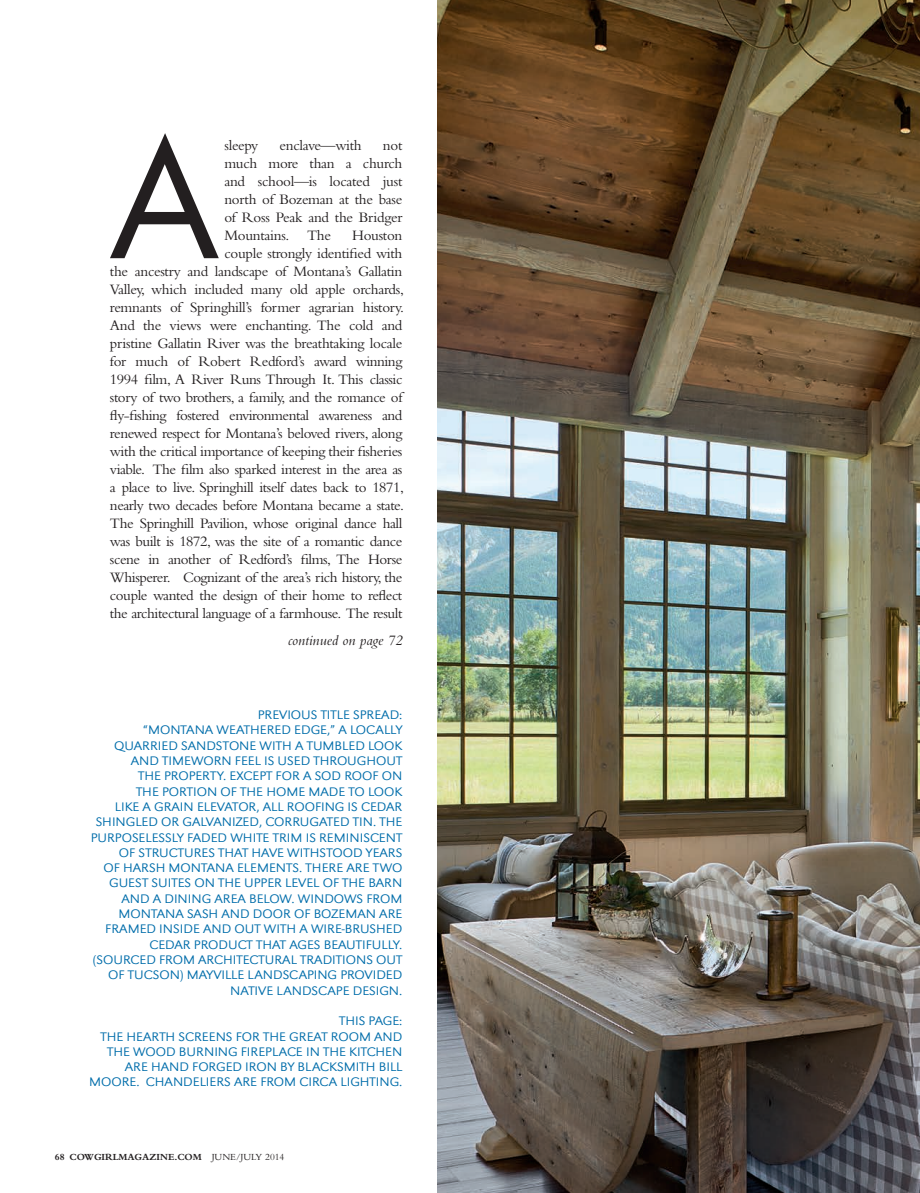
<style>
.page{position:relative;width:920px;height:1193px;background:#fff}
.page>*{position:absolute;margin:0;border:0;box-sizing:border-box;transform-origin:0 0}
.t1{font:158.25px "Futura";color:#231f20}
.t2{font:15px/18px "Bembo";letter-spacing:-.03em;color:#231f20;text-align:justify}
.t3{font:italic 15px "Bembo";color:#231f20}
.t4{font:12.75px/15.3px "URW Grotesk T Ligh Extr Wide";color:#006daa;text-align:right}
.t5{font:700 9.75px "Bembo";color:#231f20}
.s1{font-weight:400}
</style>
<div class="page">
<img style="left:437px;top:0;width:482px;height:1192px">
<h1 class="t1" style="left:109px;top:91px;width:112px">A</h1>
<p class="t2" style="left:224px;top:136px;width:35px">sleepy</p>
<p class="t2" style="left:279px;top:136px;width:83px">enclave—with</p>
<p class="t2" style="left:224px;top:136px;width:179px;text-indent:158px">not much more than a church and school—is located just north of Bozeman at the base of Ross Peak and the Bridger Mountains. The</p>
<p class="t2" style="left:110px;top:226px;width:295px;text-align:right">Houston<br>couple strongly identified with<br>the ancestry and landscape of Montana’s Gallatin Valley, which included many old apple orchards, remnants of Springhill’s former agrarian history.<br>And the views were enchanting. The cold and pristine Gallatin River was the breathtaking locale for much of Robert Redford’s award winning 1994 film, A River Runs Through It. This classic story of two brothers, a family, and the romance of fly-fishing fostered environmental awareness and renewed respect for Montana’s beloved rivers, along with the critical importance of keeping their fisheries viable. The film also sparked interest in the area as a place to live. Springhill itself dates back to 1871, nearly two decades before Montana became a state.<br>The Springhill Pavilion, whose original dance hall was built is 1872, was the site of a romantic dance scene in another of Redford’s films, The Horse Whisperer. Cognizant of the area’s rich history, the couple wanted the design of their home to reflect the architectural language of a farmhouse. The result</p>
<p class="t3" style="left:288px;top:631px;width:116px">continued on page 72</p>
<p class="t4" style="left:91px;top:707px;width:313px">PREVIOUS TITLE SPREAD:<br>“MONTANA WEATHERED EDGE,” A LOCALLY QUARRIED SANDSTONE WITH A TUMBLED LOOK AND TIMEWORN FEEL IS USED THROUGHOUT<br>THE PROPERTY. EXCEPT FOR A SOD ROOF ON<br>THE PORTION OF THE HOME MADE TO LOOK<br>LIKE A GRAIN ELEVATOR, ALL ROOFING IS CEDAR SHINGLED OR GALVANIZED, CORRUGATED TIN. THE PURPOSELESSLY FADED WHITE TRIM IS REMINISCENT OF STRUCTURES THAT HAVE WITHSTOOD YEARS<br>OF HARSH MONTANA ELEMENTS. THERE ARE TWO GUEST SUITES ON THE UPPER LEVEL OF THE BARN AND A DINING AREA BELOW. WINDOWS FROM MONTANA SASH AND DOOR OF BOZEMAN ARE FRAMED INSIDE AND OUT WITH A WIRE-BRUSHED CEDAR PRODUCT THAT AGES BEAUTIFULLY. (SOURCED FROM ARCHITECTURAL TRADITIONS OUT OF TUCSON) MAYVILLE LANDSCAPING PROVIDED NATIVE LANDSCAPE DESIGN.</p>
<p class="t4" style="left:89px;top:1013px;width:315px">THIS PAGE:<br>THE HEARTH SCREENS FOR THE GREAT ROOM AND THE WOOD BURNING FIREPLACE IN THE KITCHEN ARE HAND FORGED IRON BY BLACKSMITH BILL MOORE. CHANDELIERS ARE FROM CIRCA LIGHTING.</p>
<p class="t5" style="left:55px;top:1150px;width:231px">68 COWGIRLMAGAZINE.COM <span class="s1">JUNE/JULY 2014</span></p>
</div>
